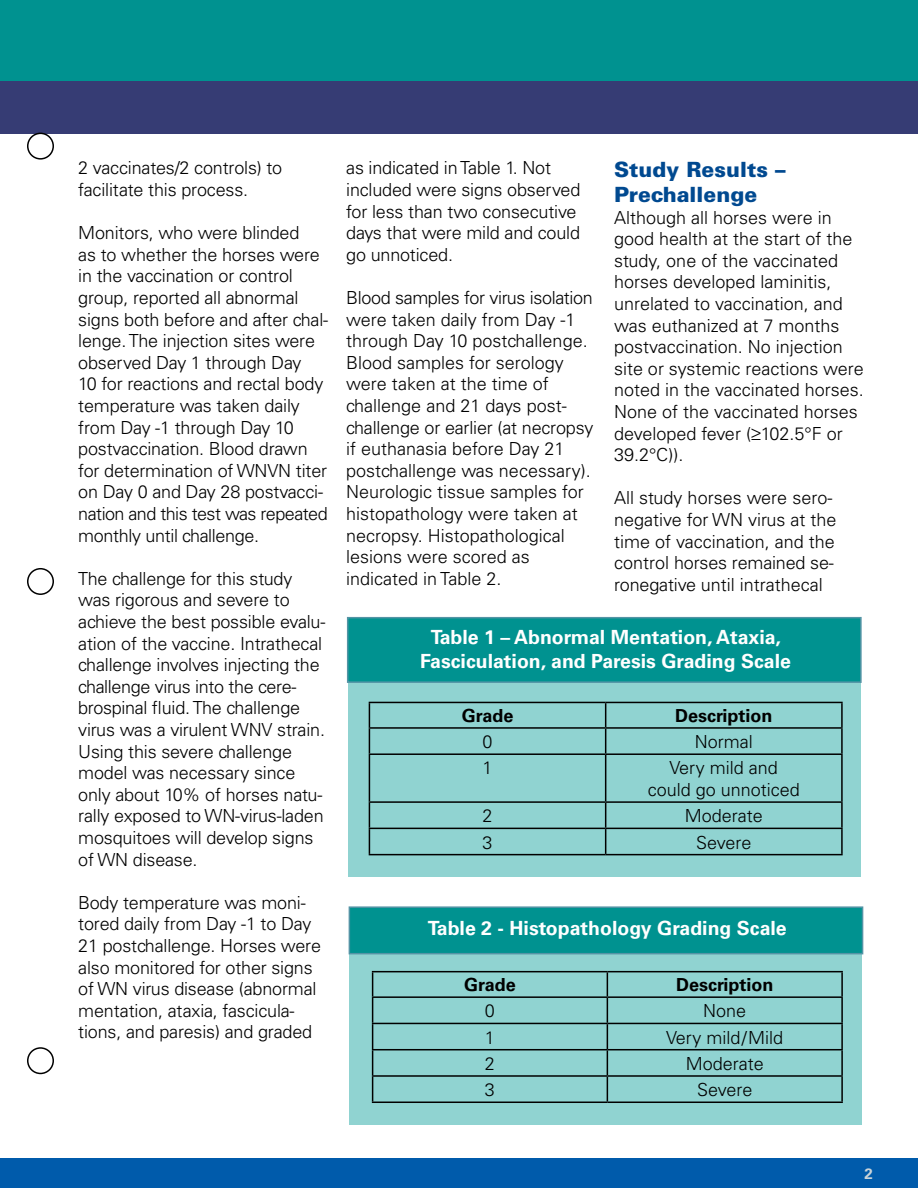
<style>
.page{position:relative;width:918px;height:1188px;background:#fff}
.page>*{position:absolute;margin:0;border:0;box-sizing:border-box;transform-origin:0 0}
.t1{font:900 21px/25.2px "Univers";color:#004990}
.t2{font:700 19.5px/23.4px "Univers";color:#fff;text-align:center}
.t3{font:300 18px/21.6px "Univers";letter-spacing:-.01em;color:#000}
.t4{font:700 18px "Univers";color:#000}
.t5{font:700 15px "Univers";color:#cad4d9}
</style>
<div class="page">
<div style="left:0;top:1158px;width:918px;height:30px;background:#005bab"></div>
<div style="left:0;top:0;width:918px;height:119px;background:#009290"></div>
<div style="left:0;top:81px;width:918px;height:52px;background:#363c74"></div>
<div style="left:27px;top:133px;width:27px;height:27px;border:2px solid #000;border-radius:50%"></div>
<div style="left:27px;top:1047px;width:27px;height:27px;border:2px solid #000;border-radius:50%"></div>
<div style="left:27px;top:568px;width:27px;height:27px;border:2px solid #000;border-radius:50%"></div>
<div style="left:348px;top:646px;width:513px;height:230px;background:#90d3d1"></div>
<div style="left:348px;top:618px;width:513px;height:64px;background:#009290"></div>
<div style="left:347px;top:617px;width:515px;height:66px;border:2px solid #5494a5"></div>
<hr style="left:369px;top:702px;width:237px;height:1px;background:#000">
<hr style="left:606px;top:702px;width:237px;height:1px;background:#000">
<hr style="left:841px;top:703px;width:2px;height:24px;background:#000">
<hr style="left:369px;top:727px;width:237px;height:2px;background:#000">
<svg style="left:369px;top:703px;width:1px;height:50px"></svg>
<hr style="left:606px;top:727px;width:237px;height:2px;background:#000">
<svg style="left:605px;top:703px;width:1px;height:50px"></svg>
<hr style="left:841px;top:729px;width:2px;height:24px;background:#000">
<hr style="left:369px;top:753px;width:237px;height:2px;background:#000">
<hr style="left:369px;top:755px;width:1px;height:46px;background:#000">
<hr style="left:606px;top:753px;width:237px;height:2px;background:#000">
<hr style="left:605px;top:755px;width:1px;height:46px;background:#000">
<hr style="left:841px;top:755px;width:2px;height:46px;background:#000">
<hr style="left:369px;top:801px;width:237px;height:2px;background:#000">
<hr style="left:606px;top:801px;width:237px;height:2px;background:#000">
<hr style="left:841px;top:803px;width:2px;height:25px;background:#000">
<hr style="left:369px;top:828px;width:237px;height:1px;background:#000">
<svg style="left:369px;top:803px;width:1px;height:51px"></svg>
<hr style="left:606px;top:828px;width:237px;height:1px;background:#000">
<svg style="left:605px;top:803px;width:1px;height:51px"></svg>
<hr style="left:841px;top:829px;width:2px;height:25px;background:#000">
<hr style="left:369px;top:854px;width:237px;height:1px;background:#000">
<hr style="left:606px;top:854px;width:237px;height:1px;background:#000">
<div style="left:349px;top:935px;width:513px;height:190px;background:#90d3d1"></div>
<div style="left:349px;top:907px;width:514px;height:47px;background:#009290"></div>
<div style="left:349px;top:906px;width:514px;height:48px;border:2px solid #5494a5"></div>
<hr style="left:372px;top:971px;width:235px;height:1px;background:#000">
<hr style="left:607px;top:971px;width:236px;height:1px;background:#000">
<hr style="left:841px;top:972px;width:2px;height:24px;background:#000">
<hr style="left:372px;top:996px;width:235px;height:2px;background:#000">
<hr style="left:607px;top:996px;width:236px;height:2px;background:#000">
<hr style="left:841px;top:998px;width:2px;height:25px;background:#000">
<hr style="left:372px;top:1023px;width:235px;height:1px;background:#000">
<hr style="left:607px;top:1023px;width:236px;height:1px;background:#000">
<hr style="left:841px;top:1024px;width:2px;height:25px;background:#000">
<hr style="left:372px;top:1049px;width:235px;height:1px;background:#000">
<hr style="left:607px;top:1049px;width:236px;height:1px;background:#000">
<hr style="left:841px;top:1050px;width:2px;height:25px;background:#000">
<hr style="left:372px;top:1075px;width:235px;height:2px;background:#000">
<svg style="left:372px;top:972px;width:1px;height:130px"></svg>
<hr style="left:607px;top:1075px;width:236px;height:2px;background:#000">
<svg style="left:607px;top:972px;width:1px;height:130px"></svg>
<hr style="left:841px;top:1077px;width:2px;height:25px;background:#000">
<hr style="left:372px;top:1102px;width:235px;height:1px;background:#000">
<hr style="left:607px;top:1102px;width:236px;height:1px;background:#000">
<p class="t3" style="left:78px;top:157px;width:206px">2 vaccinates/2 controls) to facilitate this process.</p>
<p class="t3" style="left:78px;top:222px;width:251px">Monitors, who were blinded<br>as to whether the horses were in the vaccination or control group, reported all abnormal signs both before and after chal&shy;lenge. The injection sites were observed Day 1 through Day<br>10 for reactions and rectal body temperature was taken daily from Day -1 through Day 10 postvaccination. Blood drawn for determination of WNVN titer on Day 0 and Day 28 postvacci&shy;nation and this test was repeated monthly until challenge.</p>
<p class="t3" style="left:78px;top:568px;width:249px">The challenge for this study was rigorous and severe to achieve the best possible evalu&shy;ation of the vaccine. Intrathecal challenge involves injecting the challenge virus into the cere&shy;brospinal fluid. The challenge virus was a virulent WNV strain.<br>Using this severe challenge model was necessary since only about 10% of horses natu&shy;rally exposed to WN-virus-laden mosquitoes will develop signs of WN disease.</p>
<p class="t3" style="left:78px;top:892px;width:244px">Body temperature was moni&shy;tored daily from Day -1 to Day<br>21 postchallenge. Horses were also monitored for other signs of WN virus disease (abnormal mentation, ataxia, fascicula&shy;tions, and paresis) and graded</p>
<p class="t3" style="left:346px;top:157px;width:236px">as indicated in Table 1. Not included were signs observed for less than two consecutive days that were mild and could go unnoticed.</p>
<p class="t3" style="left:346px;top:287px;width:249px">Blood samples for virus isolation were taken daily from Day -1 through Day 10 postchallenge.<br>Blood samples for serology were taken at the time of challenge and 21 days post&shy;challenge or earlier (at necropsy if euthanasia before Day 21 postchallenge was necessary).<br>Neurologic tissue samples for histopathology were taken at necropsy. Histopathological lesions were scored as indicated in Table 2.</p>
<p class="t1" style="left:614px;top:156px;width:173px">Study Results –<br>Prechallenge</p>
<p class="t3" style="left:614px;top:206px;width:251px">Although all horses were in good health at the start of the study, one of the vaccinated horses developed laminitis, unrelated to vaccination, and was euthanized at 7 months postvaccination. No injection site or systemic reactions were noted in the vaccinated horses.<br>None of the vaccinated horses developed fever (≥102.5°F or<br>39.2°C)).</p>
<p class="t3" style="left:614px;top:487px;width:224px">All study horses were sero&shy;negative for WN virus at the time of vaccination, and the control horses remained se&shy;ronegative until intrathecal</p>
<p class="t2" style="left:420px;top:626px;width:372px">Table 1 – Abnormal Mentation, Ataxia,<br>Fasciculation, and Paresis Grading Scale</p>
<p class="t4" style="left:462px;top:705px;width:53px">Grade</p>
<p class="t4" style="left:675px;top:705px;width:99px">Description</p>
<p class="t3" style="left:483px;top:731px;width:12px">0</p>
<p class="t3" style="left:695px;top:731px;width:59px">Normal</p>
<p class="t3" style="left:483px;top:757px;width:12px">1</p>
<p class="t3" style="left:648px;top:757px;width:154px;text-align:center">Very mild and could go unnoticed</p>
<p class="t3" style="left:483px;top:805px;width:12px">2</p>
<p class="t3" style="left:685px;top:805px;width:80px">Moderate</p>
<p class="t3" style="left:483px;top:831px;width:12px">3</p>
<p class="t3" style="left:696px;top:831px;width:57px">Severe</p>
<p class="t2" style="left:428px;top:917px;width:360px">Table 2 - Histopathology Grading Scale</p>
<p class="t4" style="left:464px;top:974px;width:53px">Grade</p>
<p class="t4" style="left:676px;top:974px;width:99px">Description</p>
<p class="t3" style="left:485px;top:1000px;width:12px">0</p>
<p class="t3" style="left:703px;top:1000px;width:45px">None</p>
<p class="t3" style="left:485px;top:1027px;width:12px">1</p>
<p class="t3" style="left:666px;top:1027px;width:119px">Very mild/Mild</p>
<p class="t3" style="left:485px;top:1053px;width:12px">2</p>
<p class="t3" style="left:686px;top:1053px;width:80px">Moderate</p>
<p class="t3" style="left:485px;top:1079px;width:12px">3</p>
<p class="t3" style="left:697px;top:1079px;width:57px">Severe</p>
<p class="t5" style="left:865px;top:1165px;width:10px">2</p>
</div>
